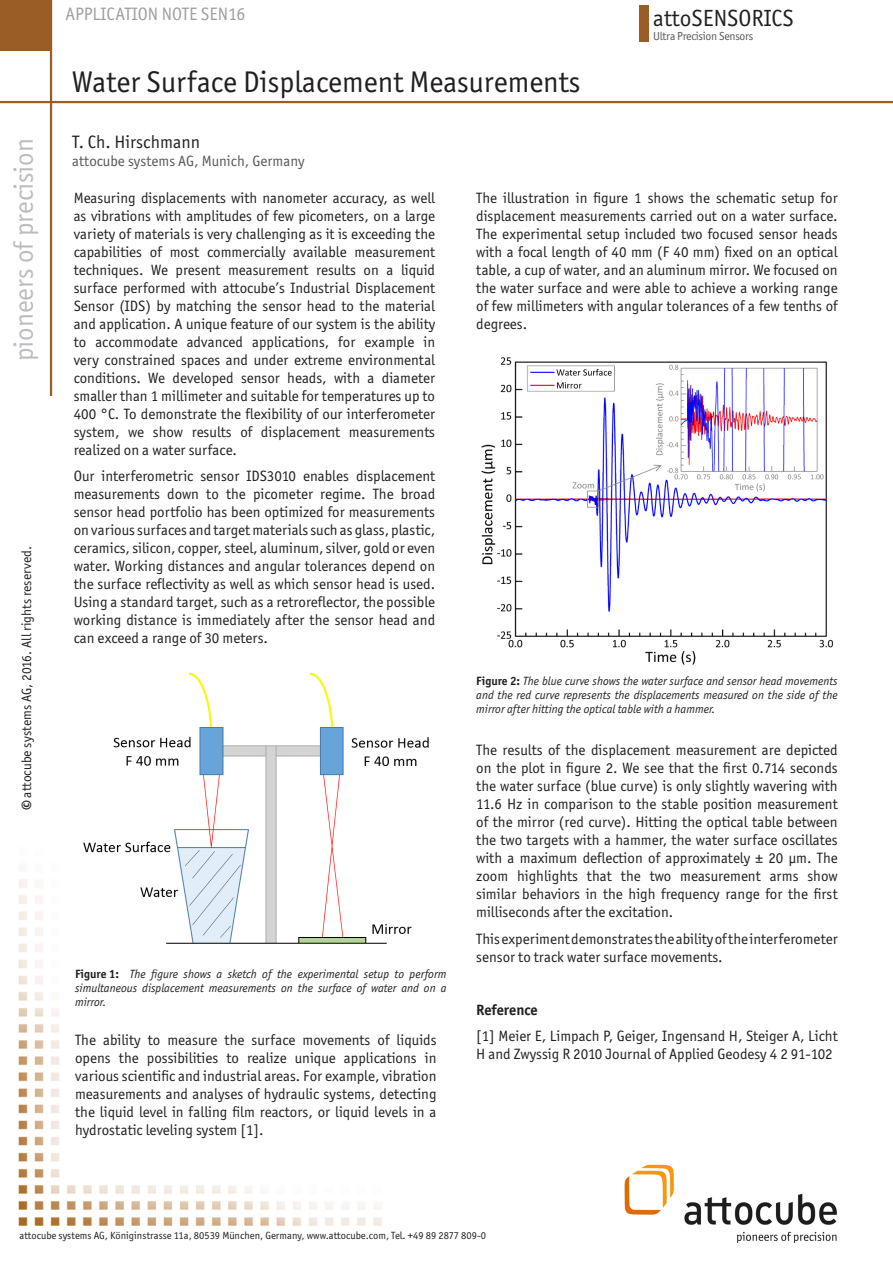
<style>
.page{position:relative;width:893px;height:1263px;background:#fff}
.page>*{position:absolute;margin:0;border:0;box-sizing:border-box;transform-origin:0 0}
.AN_-_Titel_Large{font:30px "Officina Sans ITC Std";color:#231f20}
.t1{font:27px "Officina Sans ITC Std";color:#bcbdc0}
.t2{font:23.4px "Officina Sans ITC Std";color:#231f20}
.AN_-_Number{font:18px "Officina Sans ITC Std";color:#9d9fa2}
.AN_-_Names{font:18px "Officina Sans ITC Std";color:#231f20}
.AN_-_Main_text{font:15px/18px "Officina Sans ITC Std";color:#231f20;text-align:justify}
.AN_-_Affiliation{font:15px "Officina Sans ITC Std";color:#57585a}
.AN_-_Main_text-2{font:700 15px "Officina Sans ITC Std";color:#231f20}
.t3{font:13.5px "Officina Sans ITC Std";color:#231f20}
.AN_-_Figure_Caption{font:italic 12px/14.4px "Officina Sans ITC Std";color:#231f20;text-align:justify}
.t4{font:11.7px "Officina Sans ITC Std";letter-spacing:-.025em;color:#57585a}
.t5{font:10.5px "Officina Sans ITC Std";color:#231f20}
.s1{font-weight:700}
.s2{font-weight:700;font-style:normal}
</style>
<div class="page">
<img style="left:624px;top:1164px;width:213px;height:78px">
<div style="left:0;top:0;width:51px;height:51px;background:#9a5d25"></div>
<hr style="left:0;top:101px;width:893px;height:2px;background:#9a5d25">
<hr style="left:50px;top:0;width:2px;height:396px;background:#9a5d25">
<div style="left:639px;top:5px;width:9px;height:37px;background:#9a5d25"></div>
<img style="left:18px;top:865px;width:364px;height:361px">
<img style="left:77px;top:672px;width:352px;height:284px">
<img style="left:481px;top:357px;width:352px;height:308px">
<h2 class="t1" style="left:8px;top:361px;width:225px;rotate:-90deg">pioneers of precision</h2>
<p class="t3" style="left:19px;top:810px;width:266px;rotate:-90deg"><span class="s1">©</span> attocube systems AG, 2016. All rights reserved.</p>
<p class="AN_-_Number" style="left:66px;top:3px;width:181px">APPLICATION NOTE SEN16</p>
<h3 class="t2" style="left:653px;top:5px;width:142px">attoSENSORICS</h3>
<p class="t4" style="left:653px;top:30px;width:102px">Ultra Precision Sensors</p>
<p class="AN_-_Titel_Large" style="left:72px;top:64px;width:510px">Water Surface Displacement Measurements</p>
<p class="AN_-_Names" style="left:72px;top:131px;width:129px">T. Ch. Hirschmann</p>
<p class="AN_-_Affiliation" style="left:72px;top:152px;width:234px">attocube systems AG, Munich, Germany</p>
<p class="AN_-_Main_text" style="left:74px;top:189px;width:363px">Measuring displacements with nanometer accuracy, as well as vibrations with amplitudes of few picometers, on a large variety of materials is very challenging as it is exceeding the capabilities of most commercially available measurement techniques. We present measurement results on a liquid surface performed with attocube’s Industrial Displacement Sensor (IDS) by matching the sensor head to the material and application. A unique feature of our system is the ability to accommodate advanced applications, for example in very constrained spaces and under extreme environmental conditions. We developed sensor heads, with a diameter smaller than 1 millimeter and suitable for temperatures up to 400 °C. To demonstrate the flexibility of our interferometer system, we show results of displacement measurements realized on a water surface.</p>
<p class="AN_-_Main_text" style="left:74px;top:467px;width:363px">Our interferometric sensor IDS3010 enables displacement measurements down to the picometer regime. The broad sensor head portfolio has been optimized for measurements on various surfaces and target materials such as glass, plastic, ceramics, silicon, copper, steel, aluminum, silver, gold or even water. Working distances and angular tolerances depend on the surface reflectivity as well as which sensor head is used.<br>Using a standard target, such as a retroreflector, the possible working distance is immediately after the sensor head and can exceed a range of 30 meters.</p>
<p class="AN_-_Figure_Caption" style="left:75px;top:966px;width:373px"><span class="s2">Figure 1:</span> The figure shows a sketch of the experimental setup to perform simultaneous displacement measurements on the surface of water and on a mirror.</p>
<p class="AN_-_Main_text" style="left:75px;top:1030px;width:363px">The ability to measure the surface movements of liquids opens the possibilities to realize unique applications in various scientific and industrial areas. For example, vibration measurements and analyses of hydraulic systems, detecting the liquid level in falling film reactors, or liquid levels in a hydrostatic leveling system [1].</p>
<p class="AN_-_Main_text" style="left:476px;top:189px;width:363px">The illustration in figure 1 shows the schematic setup for displacement measurements carried out on a water surface.<br>The experimental setup included two focused sensor heads with a focal length of 40 mm (F 40 mm) fixed on an optical table, a cup of water, and an aluminum mirror. We focused on the water surface and were able to achieve a working range of few millimeters with angular tolerances of a few tenths of degrees.</p>
<p class="AN_-_Figure_Caption" style="left:476px;top:673px;width:363px"><span class="s2">Figure 2:</span> The blue curve shows the water surface and sensor head movements and the red curve represents the displacements measured on the side of the mirror after hitting the optical table with a hammer.</p>
<p class="AN_-_Main_text" style="left:476px;top:741px;width:363px">The results of the displacement measurement are depicted on the plot in figure 2. We see that the first 0.714 seconds the water surface (blue curve) is only slightly wavering with 11.6 Hz in comparison to the stable position measurement of the mirror (red curve). Hitting the optical table between the two targets with a hammer, the water surface oscillates with a maximum deflection of approximately ± 20 µm. The zoom highlights that the two measurement arms show similar behaviors in the high frequency range for the first milliseconds after the excitation.</p>
<p class="AN_-_Main_text" style="left:476px;top:929px;width:363px">This experiment demonstrates the ability of the interferometer sensor to track water surface movements.</p>
<p class="AN_-_Main_text-2" style="left:476px;top:1000px;width:63px">Reference</p>
<p class="AN_-_Main_text" style="left:476px;top:1027px;width:363px">[1] Meier E, Limpach P, Geiger, Ingensand H, Steiger A, Licht<br>H and Zwyssig R 2010 Journal of Applied Geodesy 4 2 91-102</p>
<p class="t5" style="left:20px;top:1229px;width:468px">attocube systems AG, Königinstrasse 11a, 80539 München, Germany, www.attocube.com, Tel. +49 89 2877 809-0</p>
</div>
